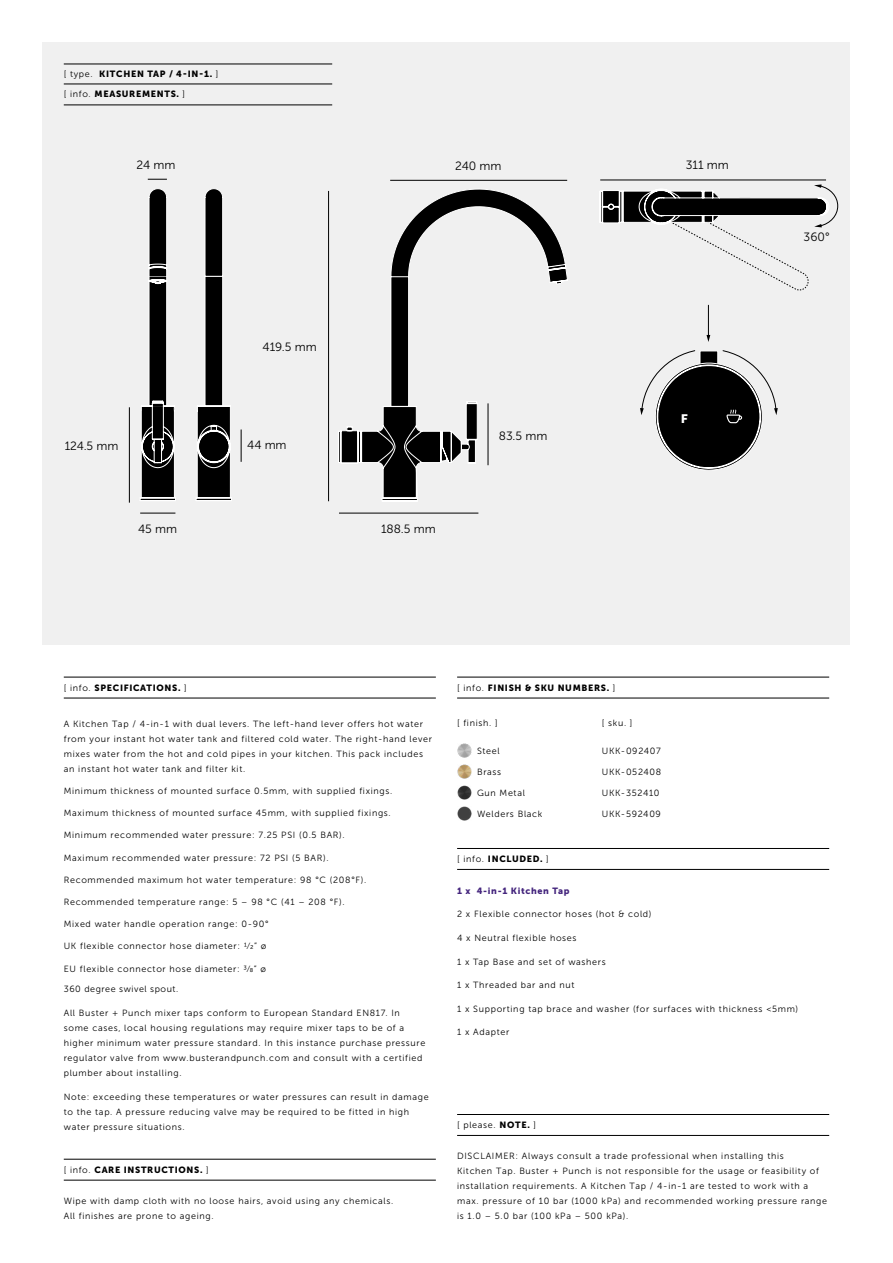
<style>
.page{position:relative;width:893px;height:1263px;background:#fff}
.page>*{position:absolute;margin:0;border:0;box-sizing:border-box;transform-origin:0 0}
.t1{font:12.3px "Museo Sans 900";color:#fff;scale:1.05 1}
.t2{font:12px "Museo Sans 300";color:#000}
.t3{font:9px/15px "Museo Sans 300";letter-spacing:.075em;color:#000}
.t4{font:9px "Museo Sans 900";letter-spacing:.075em;color:#000}
.t5{font:9px "Museo Sans 900";letter-spacing:.075em;color:#44257d}
.s1{font-family:"Museo Sans 300"}
.s2{font-family:"Museo Sans 900"}
</style>
<div class="page">
<div style="left:43px;top:43px;width:807px;height:602px;background:#f0f0f0"></div>
<hr style="left:64px;top:84px;width:268px;height:1px;background:#000">
<hr style="left:64px;top:64px;width:268px;height:1px;background:#000">
<hr style="left:64px;top:105px;width:268px;height:1px;background:#000">
<hr style="left:64px;top:677px;width:372px;height:1px;background:#000">
<hr style="left:64px;top:698px;width:372px;height:1px;background:#000">
<hr style="left:457px;top:677px;width:372px;height:1px;background:#000">
<hr style="left:457px;top:698px;width:372px;height:1px;background:#000">
<hr style="left:457px;top:1114px;width:372px;height:1px;background:#000">
<hr style="left:457px;top:1135px;width:372px;height:1px;background:#000">
<img style="left:457px;top:744px;width:14px;height:14px">
<img style="left:457px;top:764px;width:14px;height:15px">
<img style="left:457px;top:806px;width:14px;height:14px">
<img style="left:457px;top:786px;width:14px;height:14px">
<hr style="left:457px;top:848px;width:372px;height:1px;background:#000">
<hr style="left:457px;top:869px;width:372px;height:1px;background:#000">
<hr style="left:64px;top:1159px;width:372px;height:1px;background:#000">
<hr style="left:64px;top:1180px;width:372px;height:1px;background:#000">
<svg style="left:196px;top:189px;width:36px;height:312px"></svg>
<svg style="left:140px;top:189px;width:36px;height:312px"></svg>
<svg style="left:599px;top:184px;width:239px;height:107px"></svg>
<svg style="left:338px;top:189px;width:230px;height:312px"></svg>
<hr style="left:708px;top:305px;width:1px;height:31px;background:#000">
<svg style="left:706px;top:335px;width:4px;height:7px"></svg>
<svg style="left:640px;top:350px;width:138px;height:120px"></svg>
<hr style="left:241px;top:429px;width:1px;height:33px;background:#000">
<hr style="left:129px;top:407px;width:1px;height:96px;background:#000">
<hr style="left:140px;top:513px;width:35px;height:1px;background:#000">
<svg style="left:148px;top:179px;width:19px;height:1px"></svg>
<hr style="left:328px;top:191px;width:1px;height:310px;background:#000">
<hr style="left:488px;top:403px;width:1px;height:62px;background:#000">
<hr style="left:339px;top:513px;width:139px;height:1px;background:#000">
<hr style="left:600px;top:180px;width:226px;height:1px;background:#000">
<hr style="left:390px;top:180px;width:177px;height:1px;background:#000">
<p class="t4" style="left:64px;top:69px;width:156px"><span class="s1">[ type.</span> KITCHEN TAP / 4-IN-1. <span class="s1">]</span></p>
<p class="t4" style="left:64px;top:89px;width:123px"><span class="s1">[ info.</span> MEASUREMENTS. <span class="s1">]</span></p>
<h2 class="t2" style="left:137px;top:158px;width:40px">24 mm</h2>
<h2 class="t2" style="left:455px;top:159px;width:48px">240 mm</h2>
<h2 class="t2" style="left:686px;top:159px;width:45px">311 mm</h2>
<h2 class="t2" style="left:263px;top:340px;width:56px">419.5 mm</h2>
<h2 class="t2" style="left:65px;top:439px;width:55px">124.5 mm</h2>
<h2 class="t2" style="left:247px;top:439px;width:41px">44 mm</h2>
<h2 class="t2" style="left:138px;top:522px;width:41px">45 mm</h2>
<h2 class="t2" style="left:381px;top:522px;width:56px">188.5 mm</h2>
<h2 class="t2" style="left:499px;top:430px;width:50px">83.5 mm</h2>
<h1 class="t1" style="left:681px;top:412px;width:8px">F</h1>
<h2 class="t2" style="left:804px;top:231px;width:27px">360°</h2>
<p class="t4" style="left:64px;top:682px;width:124px"><span class="s1">[ info.</span> SPECIFICATIONS. <span class="s1">]</span></p>
<p class="t4" style="left:457px;top:682px;width:160px"><span class="s1">[ info.</span> FINISH &amp; SKU NUMBERS. <span class="s1">]</span></p>
<p class="t3" style="left:64px;top:716px;width:361px">A Kitchen Tap / 4-in-1 with dual levers. The left-hand lever offers hot water</p>
<p class="t3" style="left:457px;top:716px;width:42px">[ finish. ]</p>
<p class="t3" style="left:64px;top:731px;width:370px">from your instant hot water tank and filtered cold water. The right-hand lever mixes water from the hot and cold pipes in your kitchen. This pack includes an instant hot water tank and filter kit.</p>
<p class="t3" style="left:64px;top:783px;width:330px">Minimum thickness of mounted surface 0.5mm, with supplied fixings.</p>
<p class="t3" style="left:64px;top:805px;width:329px">Maximum thickness of mounted surface 45mm, with supplied fixings.</p>
<p class="t3" style="left:64px;top:828px;width:282px">Minimum recommended water pressure: 7.25 PSI (0.5 BAR).</p>
<p class="t3" style="left:64px;top:850px;width:266px">Maximum recommended water pressure: 72 PSI (5 BAR).</p>
<p class="t3" style="left:64px;top:872px;width:304px">Recommended maximum hot water temperature: 98 °C (208°F).</p>
<p class="t3" style="left:64px;top:894px;width:282px">Recommended temperature range: 5 – 98 °C (41 – 208 °F).</p>
<p class="t3" style="left:64px;top:917px;width:206px">Mixed water handle operation range: 0-90°</p>
<p class="t3" style="left:64px;top:939px;width:204px">UK flexible connector hose diameter: 1/2” ø</p>
<p class="t3" style="left:64px;top:961px;width:204px">EU flexible connector hose diameter: 3/8” ø</p>
<p class="t3" style="left:64px;top:982px;width:116px">360 degree swivel spout.</p>
<p class="t3" style="left:64px;top:1005px;width:363px">All Buster + Punch mixer taps conform to European Standard EN817. In some cases, local housing regulations may require mixer taps to be of a higher minimum water pressure standard. In this instance purchase pressure regulator valve from www.busterandpunch.com and consult with a certified plumber about installing.</p>
<p class="t3" style="left:64px;top:1089px;width:366px">Note: exceeding these temperatures or water pressures can result in damage to the tap. A pressure reducing valve may be required to be fitted in high water pressure situations.</p>
<p class="t3" style="left:457px;top:1149px;width:372px">DISCLAIMER: Always consult a trade professional when installing this<br>Kitchen Tap. Buster + Punch is not responsible for the usage or feasibility of installation requirements. A Kitchen Tap / 4-in-1 are tested to work with a max. pressure of 10 bar (1000 kPa) and recommended working pressure range is 1.0 – 5.0 bar (100 kPa – 500 kPa).</p>
<p class="t3" style="left:602px;top:716px;width:32px">[ sku. ]</p>
<p class="t3" style="left:477px;top:744px;width:24px">Steel</p>
<p class="t3" style="left:477px;top:765px;width:26px">Brass</p>
<p class="t3" style="left:477px;top:786px;width:49px">Gun Metal</p>
<p class="t3" style="left:477px;top:807px;width:67px">Welders Black</p>
<p class="t4" style="left:457px;top:854px;width:93px"><span class="s1">[ info.</span> INCLUDED. <span class="s1">]</span></p>
<p class="t5" style="left:457px;top:886px;width:114px">1 x 4-in-1 Kitchen Tap</p>
<p class="t3" style="left:457px;top:907px;width:196px">2 x Flexible connector hoses (hot &amp; cold)</p>
<p class="t3" style="left:457px;top:930px;width:121px">4 x Neutral flexible hoses</p>
<p class="t3" style="left:457px;top:954px;width:150px">1 x Tap Base and set of washers</p>
<p class="t3" style="left:457px;top:977px;width:119px">1 x Threaded bar and nut</p>
<p class="t3" style="left:457px;top:1001px;width:343px">1 x Supporting tap brace and washer (for surfaces with thickness &lt;5mm)</p>
<p class="t3" style="left:457px;top:1024px;width:54px">1 x Adapter</p>
<p class="t3" style="left:602px;top:744px;width:60px">UKK-092407</p>
<p class="t3" style="left:602px;top:765px;width:61px">UKK-052408</p>
<p class="t3" style="left:602px;top:786px;width:59px">UKK-352410</p>
<p class="t3" style="left:602px;top:807px;width:61px">UKK-592409</p>
<p class="t3" style="left:457px;top:1118px;width:80px">[ please. <span class="s2">NOTE.</span> ]</p>
<p class="t4" style="left:64px;top:1164px;width:146px"><span class="s1">[ info.</span> CARE INSTRUCTIONS. <span class="s1">]</span></p>
<p class="t3" style="left:64px;top:1194px;width:331px">Wipe with damp cloth with no loose hairs, avoid using any chemicals.<br>All finishes are prone to ageing.</p>
</div>
